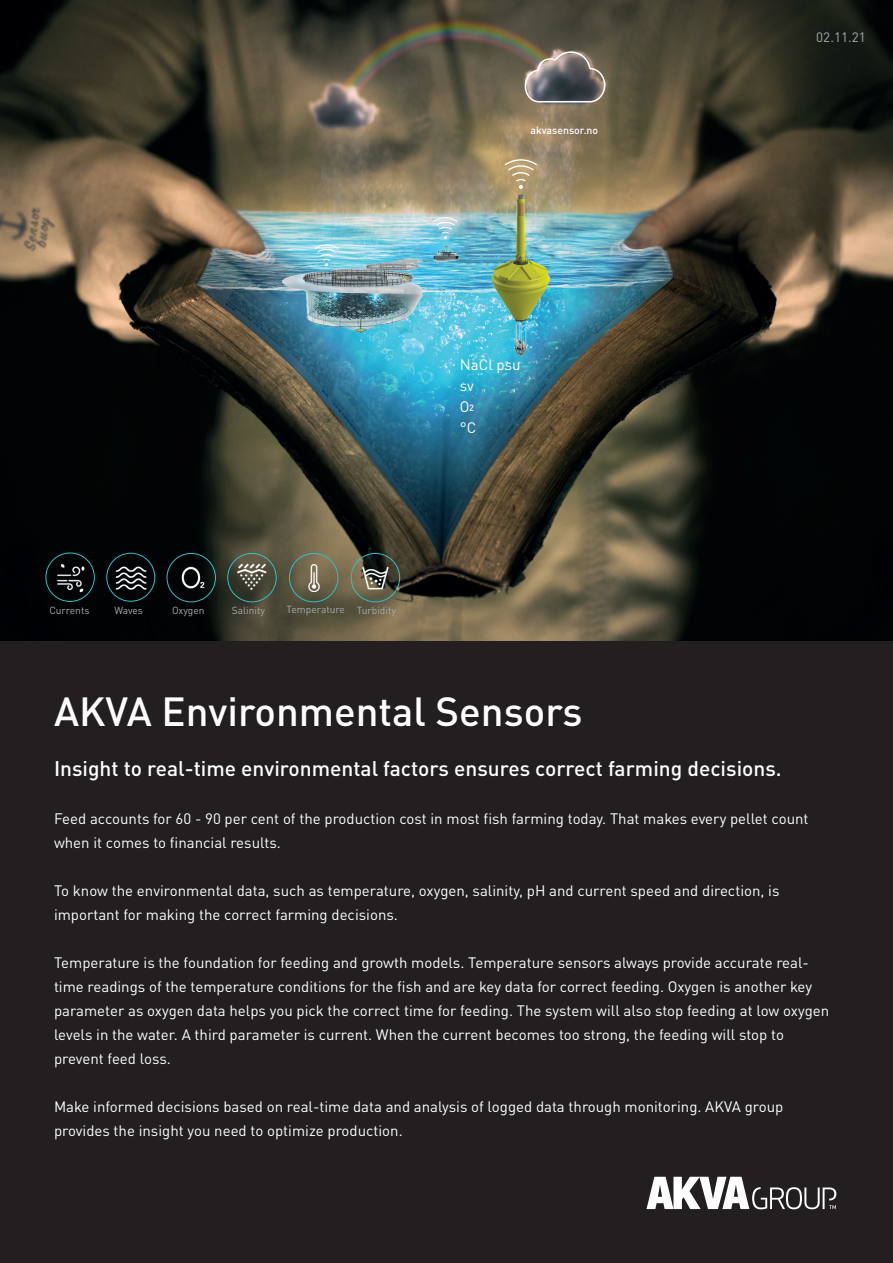
<style>
.page{position:relative;width:893px;height:1263px;background:#231f20}
.page>*{position:absolute;margin:0;border:0;box-sizing:border-box;transform-origin:0 0}
.t1{font:500 40.2px "DINOT";color:#fff}
.t2{font:500 21px "DINOT";color:#fff}
.t3{font:15px/24px "DINOT";color:#fff}
.t4{font:13.5px "DINOT";color:#a8a9ad}
.t5{font:500 10.5px "DINOT";color:#fff}
.t6{font:10.2px "DINOT";color:#a6abaa}
.t7{font:500 9px "DINOT";color:#fff}
</style>
<div class="page">
<img style="left:0;top:0;width:893px;height:640px">
<img style="left:485px;top:187px;width:71px;height:173px">
<img style="left:245px;top:226px;width:230px;height:133px">
<svg style="left:505px;top:159px;width:32px;height:30px"></svg>
<svg style="left:524px;top:51px;width:82px;height:52px;background:#75716d"></svg>
<svg style="left:433px;top:217px;width:24px;height:22px"></svg>
<svg style="left:315px;top:244px;width:23px;height:22px"></svg>
<div style="left:167px;top:553px;width:49px;height:49px;border:1px solid #31c0cc;border-radius:50%"></div>
<div style="left:228px;top:553px;width:48px;height:49px;border:1px solid #31c0cc;border-radius:50%"></div>
<div style="left:289px;top:553px;width:49px;height:49px;border:1px solid #31c0cc;border-radius:50%"></div>
<div style="left:351px;top:553px;width:49px;height:49px;border:1px solid #31c0cc;border-radius:50%"></div>
<img style="left:179px;top:564px;width:28px;height:27px">
<img style="left:236px;top:561px;width:32px;height:32px">
<img style="left:300px;top:564px;width:27px;height:27px">
<img style="left:356px;top:557px;width:40px;height:41px">
<img style="left:52px;top:563px;width:40px;height:30px">
<div style="left:46px;top:553px;width:48px;height:49px;border:1px solid #31c0cc;border-radius:50%"></div>
<img style="left:107px;top:560px;width:48px;height:35px">
<div style="left:107px;top:553px;width:48px;height:48px;border:1px solid #31c0cc;border-radius:50%"></div>
<svg style="left:646px;top:1177px;width:190px;height:32px"></svg>
<p class="t5" style="left:530px;top:122px;width:69px">akvasensor.no</p>
<p class="t3" style="left:460px;top:353px;width:62px;line-height:21px">NaCl psu sv<br>O<br>°C</p>
<p class="t7" style="left:469px;top:400px;width:6px">2</p>
<p class="t6" style="left:49px;top:603px;width:42px">Currents</p>
<p class="t6" style="left:114px;top:602px;width:30px">Waves</p>
<p class="t6" style="left:172px;top:603px;width:34px">Oxygen</p>
<p class="t6" style="left:232px;top:603px;width:35px">Salinity</p>
<p class="t6" style="left:287px;top:602px;width:111px">Temperature Turbidity</p>
<p class="t4" style="left:816px;top:27px;width:51px">02.11.21</p>
<h1 class="t1" style="left:54px;top:680px;width:530px">AKVA Environmental Sensors</h1>
<h2 class="t2" style="left:54px;top:752px;width:729px">Insight to real-time environmental factors ensures correct farming decisions.</h2>
<p class="t3" style="left:54px;top:805px;width:756px">Feed accounts for 60 - 90 per cent of the production cost in most fish farming today. That makes every pellet count when it comes to financial results.</p>
<p class="t3" style="left:54px;top:877px;width:727px">To know the environmental data, such as temperature, oxygen, salinity, pH and current speed and direction, is important for making the correct farming decisions.</p>
<p class="t3" style="left:54px;top:949px;width:777px">Temperature is the foundation for feeding and growth models. Temperature sensors always provide accurate real&shy;time readings of the temperature conditions for the fish and are key data for correct feeding. Oxygen is another key parameter as oxygen data helps you pick the correct time for feeding. The system will also stop feeding at low oxygen levels in the water. A third parameter is current. When the current becomes too strong, the feeding will stop to prevent feed loss.</p>
<p class="t3" style="left:54px;top:1093px;width:731px">Make informed decisions based on real-time data and analysis of logged data through monitoring. AKVA group provides the insight you need to optimize production.</p>
</div>
